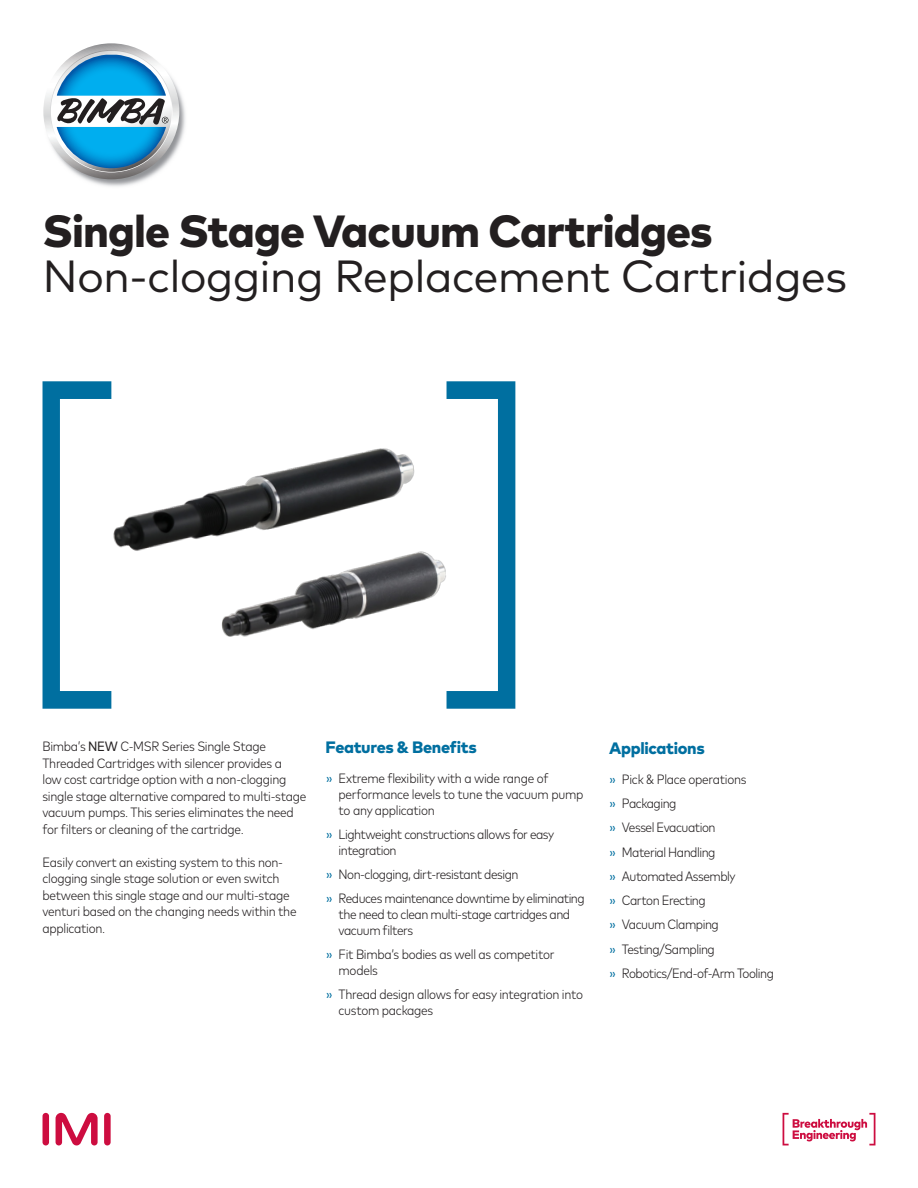
<style>
.page{position:relative;width:918px;height:1188px;background:#fff}
.page>*{position:absolute;margin:0;border:0;box-sizing:border-box;transform-origin:0 0}
.t1{font:45px/45px "Mark Pro";letter-spacing:-.02em;color:#231f20}
.t2{font:800 16.5px "Mark Pro";letter-spacing:-.02em;color:#006fa0}
.t3{font:300 condensed 13.5px/15.8px "Mark Pro";letter-spacing:-.02em;color:#231f20}
.s1{font-weight:800}
.s2{font-weight:400}
.s3{font-weight:400;font-stretch:normal;color:#006fa0}
</style>
<div class="page">
<svg style="left:43px;top:381px;width:68px;height:328px"></svg>
<svg style="left:457px;top:381px;width:58px;height:16px"></svg>
<svg style="left:783px;top:1113px;width:92px;height:32px"></svg>
<div style="left:104px;top:1113px;width:7px;height:32px;background:#cd0d40;border-radius:3px"></div>
<div style="left:43px;top:1113px;width:6px;height:32px;background:#cd0d40;border-radius:3px"></div>
<svg style="left:56px;top:1113px;width:42px;height:32px"></svg>
<img style="left:49px;top:47px;width:137px;height:140px">
<svg style="left:43px;top:43px;width:136px;height:136px"></svg>
<svg style="left:51px;top:51px;width:121px;height:121px"></svg>
<svg style="left:57px;top:55px;width:111px;height:113px"></svg>
<img style="left:446px;top:397px;width:70px;height:312px">
<img style="left:73px;top:381px;width:384px;height:266px">
<p class="t1" style="left:43px;top:205px;width:806px"><span class="s1">Single Stage Vacuum Cartridges<br></span>Non-clogging Replacement Cartridges</p>
<p class="t3" style="left:43px;top:737px;width:265px;line-height:16.5px">Bimba’s <span class="s2">NEW</span> C-MSR Series Single Stage Threaded Cartridges with silencer provides a<br>low cost cartridge option with a non-clogging single stage alternative compared to multi-stage vacuum pumps. This series eliminates the need for filters or cleaning of the cartridge.</p>
<p class="t3" style="left:43px;top:852px;width:256px;line-height:16.6px">Easily convert an existing system to this non&shy;clogging single stage solution or even switch between this single stage and our multi-stage venturi based on the changing needs within the application.</p>
<p class="t2" style="left:326px;top:735px;width:153px">Features &amp; Benefits</p>
<p class="t3" style="left:339px;top:770px;width:246px;text-indent:-13px"><span class="s3">»</span> Extreme flexibility with a wide range of performance levels to tune the vacuum pump to any application</p>
<p class="t3" style="left:339px;top:826px;width:217px;text-indent:-13px"><span class="s3">»</span> Lightweight constructions allows for easy integration</p>
<p class="t3" style="left:326px;top:866px;width:194px"><span class="s3">»</span> Non-clogging, dirt-resistant design</p>
<p class="t3" style="left:339px;top:890px;width:248px;text-indent:-13px"><span class="s3">»</span> Reduces maintenance downtime by eliminating the need to clean multi-stage cartridges and vacuum filters</p>
<p class="t3" style="left:339px;top:946px;width:217px;text-indent:-13px"><span class="s3">»</span> Fit Bimba’s bodies as well as competitor models</p>
<p class="t3" style="left:339px;top:986px;width:246px;text-indent:-13px"><span class="s3">»</span> Thread design allows for easy integration into custom packages</p>
<p class="t2" style="left:609px;top:735px;width:97px">Applications</p>
<p class="t3" style="left:609px;top:770px;width:139px"><span class="s3">»</span> Pick &amp; Place operations</p>
<p class="t3" style="left:609px;top:795px;width:69px"><span class="s3">»</span> Packaging</p>
<p class="t3" style="left:609px;top:819px;width:108px"><span class="s3">»</span> Vessel Evacuation</p>
<p class="t3" style="left:609px;top:843px;width:108px"><span class="s3">»</span> Material Handling</p>
<p class="t3" style="left:609px;top:867px;width:128px"><span class="s3">»</span> Automated Assembly</p>
<p class="t3" style="left:609px;top:892px;width:98px"><span class="s3">»</span> Carton Erecting</p>
<p class="t3" style="left:609px;top:916px;width:111px"><span class="s3">»</span> Vacuum Clamping</p>
<p class="t3" style="left:609px;top:940px;width:107px"><span class="s3">»</span> Testing/Sampling</p>
<p class="t3" style="left:609px;top:964px;width:166px"><span class="s3">»</span> Robotics/End-of-Arm Tooling</p>
</div>
